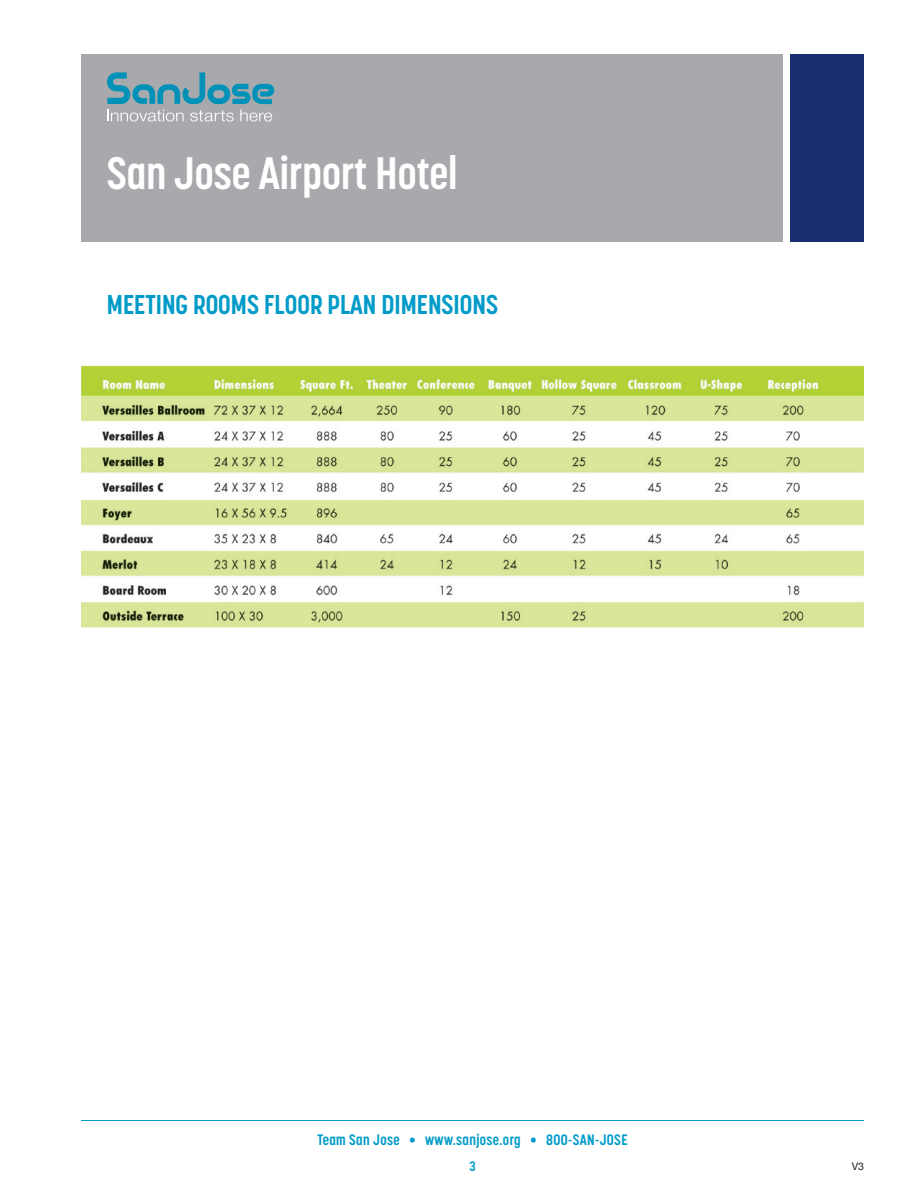
<style>
.page{position:relative;width:918px;height:1188px;background:#fff}
.page>*{position:absolute;margin:0;border:0;box-sizing:border-box;transform-origin:0 0}
.t1{font:700 45px "Korolev Condensed";color:#fff}
.t2{font:700 27px "Korolev Condensed";color:#009bc8}
.t3{font:700 15px "Korolev Condensed";letter-spacing:.025em;color:#009bc8}
.t4{font:700 13.5px "Korolev Condensed";color:#009bc8}
.t5{font:10.5px "Helvetica Neue";color:#231f20}
</style>
<div class="page">
<hr style="left:81px;top:1120px;width:783px;height:1px;background:#009bc8">
<div style="left:81px;top:54px;width:702px;height:188px;background:#a8a9ad"></div>
<div style="left:791px;top:54px;width:73px;height:188px;background:#1a2e72"></div>
<svg style="left:107px;top:72px;width:167px;height:32px"></svg>
<svg style="left:107px;top:110px;width:77px;height:11px"></svg>
<svg style="left:190px;top:110px;width:44px;height:12px"></svg>
<svg style="left:240px;top:110px;width:32px;height:11px"></svg>
<img style="left:81px;top:365px;width:783px;height:263px">
<h1 class="t1" style="left:107px;top:146px;width:352px">San Jose Airport Hotel</h1>
<h2 class="t2" style="left:107px;top:289px;width:393px">MEETING ROOMS FLOOR PLAN DIMENSIONS</h2>
<p class="t3" style="left:317px;top:1131px;width:312px">Team San Jose • www.sanjose.org • 800-SAN-JOSE</p>
<p class="t4" style="left:469px;top:1158px;width:8px">3</p>
<p class="t5" style="left:852px;top:1160px;width:14px">V3</p>
</div>
